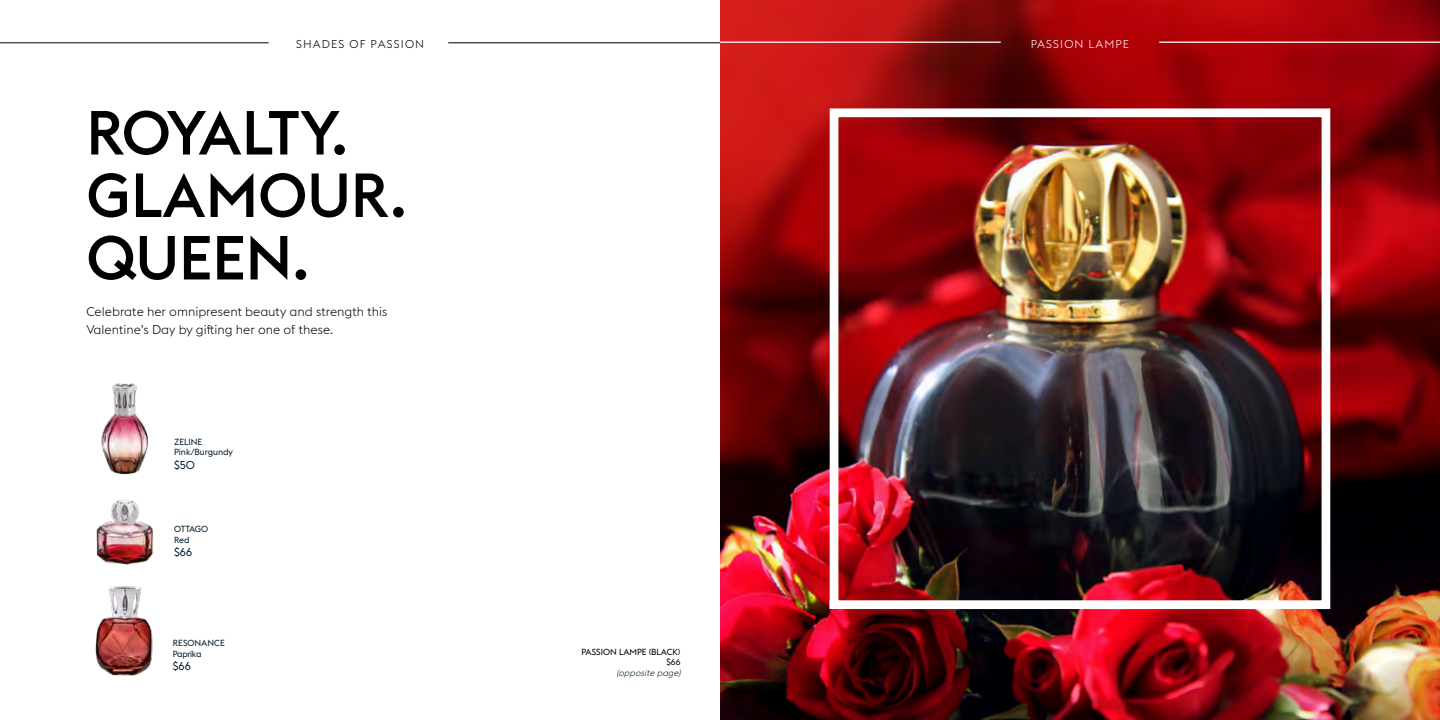
<style>
.page{position:relative;width:1440px;height:720px;background:#fff}
.page>*{position:absolute;margin:0;border:0;box-sizing:border-box;transform-origin:0 0}
.t1{font:500 61.25px/62.5px "Euclid Flex";color:#000}
.t2{font:300 12.5px/17.5px "Euclid Flex";color:#000}
.t3{font:300 11.25px "Euclid Flex";letter-spacing:.1em;color:#000101}
.t4{font:300 11.25px "Euclid Flex";letter-spacing:.1em;color:#fff}
.t5{font:11.25px "Euclid Flex";color:#001a2b}
.t6{font:8.75px/10.5px "Euclid Flex";color:#001a2b}
.t7{font:8.75px/10.5px "Euclid Flex";color:#000;text-align:right}
.t8{font:italic 300 8.75px "Euclid Flex";color:#001a2b}
.t9{font:8.75px/10.5px "Euclid Flex";letter-spacing:-.04em;color:#001a2b}
</style>
<div class="page">
<img style="left:720px;top:0;width:720px;height:720px">
<img style="left:821px;top:104px;width:514px;height:514px">
<hr style="left:720px;top:42px;width:281px;height:1px;background:#fff">
<hr style="left:1159px;top:42px;width:281px;height:1px;background:#fff">
<img style="left:101px;top:383px;width:48px;height:91px">
<img style="left:96px;top:499px;width:58px;height:65px">
<hr style="left:0;top:42px;width:269px;height:1px;background:#000">
<hr style="left:448px;top:42px;width:272px;height:1px;background:#000">
<img style="left:95px;top:586px;width:58px;height:90px">
<p class="t3" style="left:296px;top:37px;width:130px">SHADES OF PASSION</p>
<h1 class="t1" style="left:86px;top:102px;width:322px">ROYALTY.<br>GLAMOUR.<br>QUEEN.</h1>
<p class="t2" style="left:86px;top:303px;width:303px">Celebrate her omnipresent beauty and strength this<br>Valentine’s Day by gifting her one of these.</p>
<p class="t6" style="left:174px;top:437px;width:60px">ZELINE<br>Pink/Burgundy</p>
<p class="t5" style="left:174px;top:458px;width:23px">$50</p>
<p class="t9" style="left:174px;top:524px;width:36px">OTTAGO<br>Red</p>
<p class="t5" style="left:174px;top:546px;width:20px">$66</p>
<p class="t6" style="left:173px;top:638px;width:54px;line-height:10.9px">RESONANCE<br>Paprika</p>
<p class="t5" style="left:173px;top:660px;width:20px">$66</p>
<p class="t7" style="left:582px;top:647px;width:100px">PASSION LAMPE (BLACK) $66</p>
<p class="t8" style="left:616px;top:668px;width:69px">(oppositepage)</p>
<p class="t4" style="left:1031px;top:37px;width:100px">PASSION LAMPE</p>
</div>
